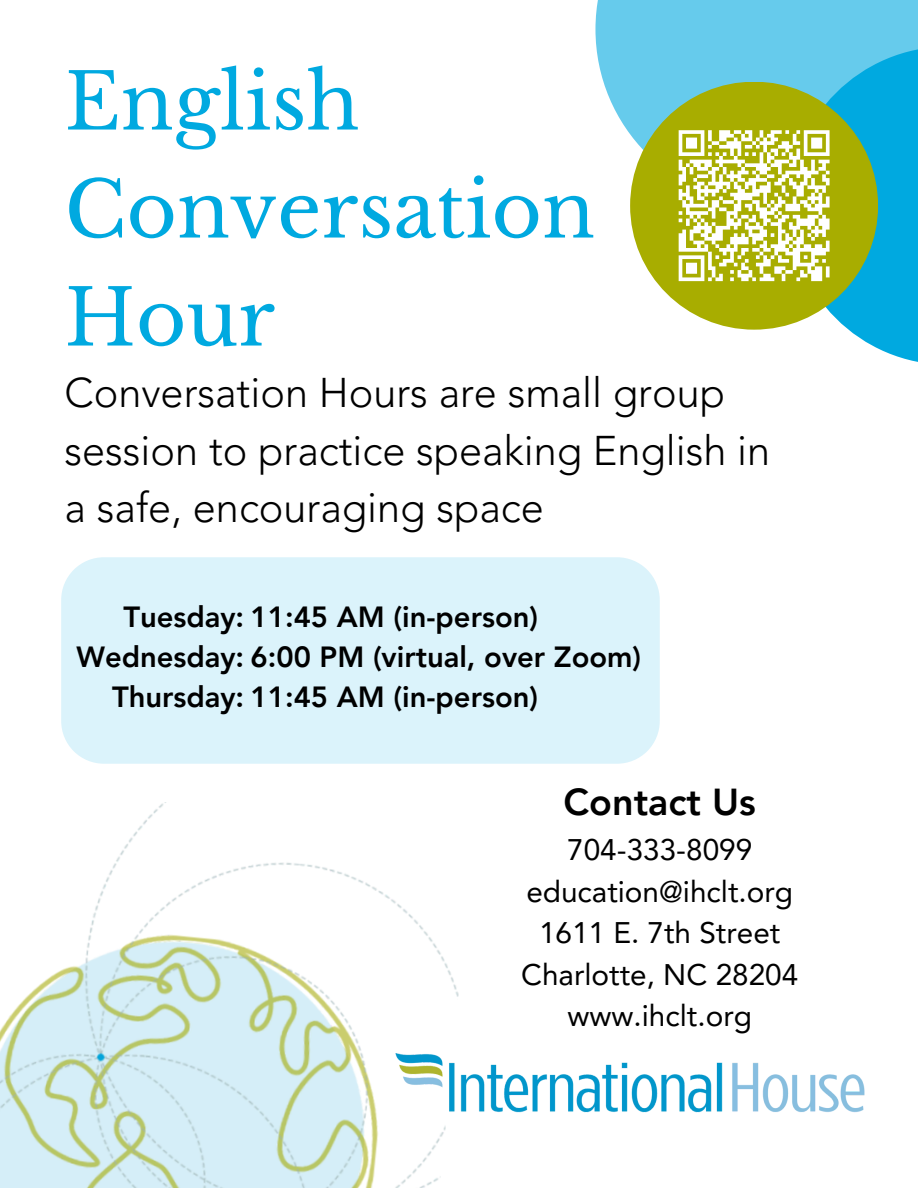
<style>
.page{position:relative;width:918px;height:1188px;background:#fff}
.page>*{position:absolute;margin:0;border:0;box-sizing:border-box;transform-origin:0 0}
.t1{font:77.1px/108px "Libre Baskerville";color:#00a9e0}
.t2{font:300 41.4px/57.3px "Avenir LT Pro";color:#000}
.t3{font:800 37.5px "Avenir LT Pro";color:#000}
.t4{font:29.7px "Avenir LT Pro";color:#000}
.t5{font:800 29.1px "Avenir LT Pro";color:#000}
</style>
<div class="page">
<div style="left:61px;top:557px;width:599px;height:207px;background:#dbf3fb"></div>
<img style="left:474px;top:1062px;width:391px;height:51px">
<img style="left:0;top:802px;width:474px;height:386px">
<div style="left:595px;top:0;width:323px;height:206px;background:#66cbec"></div>
<svg style="left:789px;top:49px;width:129px;height:313px;fill:#00a9e0"></svg>
<div style="left:630px;top:82px;width:248px;height:248px;background:#a8ad00;border-radius:50%"></div>
<svg style="left:678px;top:130px;width:152px;height:152px"></svg>
<p class="t1" style="left:65px;top:49px;width:532px">English<br>Conversation<br>Hour</p>
<h3 class="t2" style="left:65px;top:368px;width:707px">Conversation Hours are small group session to practice speaking English in a safe, encouraging space</h3>
<h1 class="t5" style="left:123px;top:605px;width:416px">Tuesday: 11:45 AM (in-person)</h1>
<h1 class="t5" style="left:76px;top:645px;width:566px">Wednesday: 6:00 PM (virtual, over Zoom)</h1>
<h1 class="t5" style="left:112px;top:685px;width:428px">Thursday: 11:45 AM (in-person)</h1>
<p class="t3" style="left:564px;top:787px;width:194px">Contact Us</p>
<p class="t4" style="left:567px;top:838px;width:187px">704-333-8099</p>
<p class="t4" style="left:526px;top:879px;width:268px">education@ihclt.org</p>
<p class="t4" style="left:539px;top:921px;width:243px">1611 E. 7th Street</p>
<p class="t4" style="left:521px;top:962px;width:279px">Charlotte, NC 28204</p>
<p class="t4" style="left:567px;top:1004px;width:186px">www.ihclt.org</p>
</div>
